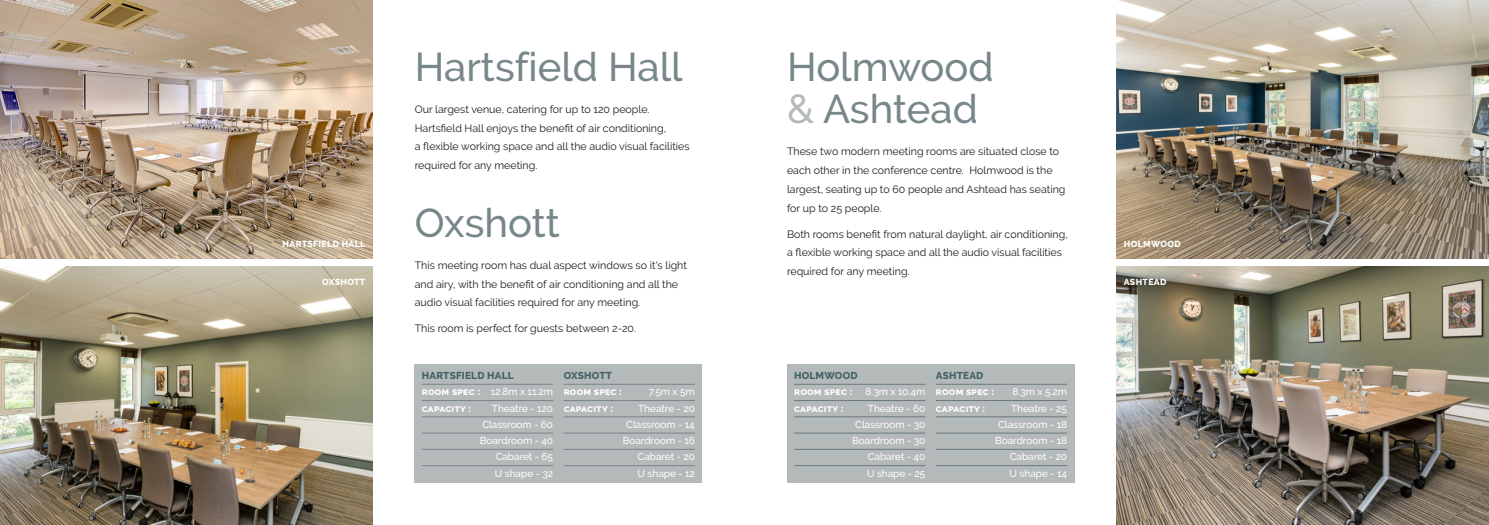
<style>
.page{position:relative;width:1489px;height:525px;background:#fff}
.page>*{position:absolute;margin:0;border:0;box-sizing:border-box;transform-origin:0 0}
.t1{font:500 40px/42.5px "Raleway";color:#77878a}
.t2{font:10.62px/18.8px "Raleway";color:#1d1d1b}
.t3{font:500 10px/16.2px "Raleway";letter-spacing:-.005em;color:#fff;text-align:right}
.t4{font:800 10px/16.2px "Raleway";letter-spacing:.02em;color:#fff}
.t5{font:800 10px "Raleway";letter-spacing:.02em;color:#446365}
.t6{font:800 8.75px "Raleway";letter-spacing:.04em;color:#fff}
.s1{color:#446365}
.s2{font-weight:500}
.s3{color:#b4b9ba}
</style>
<div class="page">
<img style="left:0;top:266px;width:372px;height:258px">
<img style="left:1116px;top:266px;width:372px;height:258px">
<img style="left:1116px;top:0;width:372px;height:259px">
<img style="left:0;top:0;width:372px;height:259px">
<div style="left:415px;top:363px;width:287px;height:119px;background:#b4b9ba"></div>
<hr style="left:422px;top:384px;width:131px;height:1px;background:#77878a">
<hr style="left:422px;top:400px;width:131px;height:1px;background:#77878a">
<hr style="left:422px;top:416px;width:131px;height:1px;background:#77878a">
<hr style="left:422px;top:432px;width:131px;height:1px;background:#77878a">
<hr style="left:422px;top:449px;width:131px;height:1px;background:#77878a">
<hr style="left:422px;top:465px;width:131px;height:1px;background:#77878a">
<hr style="left:563px;top:384px;width:131px;height:1px;background:#77878a">
<hr style="left:563px;top:400px;width:131px;height:1px;background:#77878a">
<hr style="left:563px;top:416px;width:131px;height:1px;background:#77878a">
<hr style="left:563px;top:432px;width:131px;height:1px;background:#77878a">
<hr style="left:563px;top:449px;width:131px;height:1px;background:#77878a">
<hr style="left:563px;top:465px;width:131px;height:1px;background:#77878a">
<div style="left:787px;top:363px;width:287px;height:119px;background:#b4b9ba"></div>
<hr style="left:794px;top:384px;width:131px;height:1px;background:#687b7d">
<hr style="left:794px;top:400px;width:131px;height:1px;background:#687b7d">
<hr style="left:794px;top:416px;width:131px;height:1px;background:#687b7d">
<hr style="left:794px;top:432px;width:131px;height:1px;background:#687b7d">
<hr style="left:794px;top:449px;width:131px;height:1px;background:#687b7d">
<hr style="left:794px;top:465px;width:131px;height:1px;background:#687b7d">
<hr style="left:935px;top:384px;width:132px;height:1px;background:#687b7d">
<hr style="left:935px;top:400px;width:132px;height:1px;background:#687b7d">
<hr style="left:935px;top:416px;width:132px;height:1px;background:#687b7d">
<hr style="left:935px;top:432px;width:132px;height:1px;background:#687b7d">
<hr style="left:935px;top:449px;width:132px;height:1px;background:#687b7d">
<hr style="left:935px;top:465px;width:132px;height:1px;background:#687b7d">
<p class="t6" style="left:282px;top:238px;width:84px">HARTSFIELD HALL</p>
<p class="t6" style="left:322px;top:276px;width:45px">OXSHOTT</p>
<h1 class="t1" style="left:415px;top:45px;width:269px">Hartsfield Hall</h1>
<p class="t2" style="left:415px;top:100px;width:276px">Our largest venue, catering for up to 120 people.<br>Hartsfield Hall enjoys the benefit of air conditioning,<br>a flexible working space and all the audio visual facilities required for any meeting.</p>
<h1 class="t1" style="left:415px;top:201px;width:147px">Oxshott</h1>
<p class="t2" style="left:415px;top:256px;width:274px">This meeting room has dual aspect windows so it's light and airy, with the benefit of air conditioning and all the audio visual facilities required for any meeting.</p>
<p class="t2" style="left:415px;top:319px;width:223px">This room is perfect for guests between 2-20.</p>
<p class="t4" style="left:422px;top:367px;width:133px"><span class="s1">HARTSFIELD HALL<br></span>room spec : <span class="s2">12.8m x 11.2m </span>capacity :</p>
<p class="t3" style="left:480px;top:399px;width:75px">Theatre - 120<br>Classroom - 60<br>Boardroom - 40<br>Cabaret - 65<br>U shape - 32</p>
<p class="t5" style="left:563px;top:369px;width:50px">OXSHOTT</p>
<p class="t4" style="left:563px;top:383px;width:60px">room spec :</p>
<p class="t3" style="left:649px;top:383px;width:47px">7.5m x 5m</p>
<p class="t4" style="left:563px;top:400px;width:51px">capacity :</p>
<p class="t3" style="left:622px;top:399px;width:74px">Theatre - 20<br>Classroom - 14<br>Boardroom - 16<br>Cabaret - 20<br>U shape - 12</p>
<h1 class="t1" style="left:787px;top:45px;width:208px">Holmwood <span class="s3">&amp;</span> Ashtead</h1>
<p class="t2" style="left:787px;top:142px;width:280px">These two modern meeting rooms are situated close to each other in the conference centre. Holmwood is the largest, seating up to 60 people and Ashtead has seating for up to 25 people.</p>
<p class="t2" style="left:787px;top:224px;width:282px">Both rooms benefit from natural daylight, air conditioning, a flexible working space and all the audio visual facilities required for any meeting.</p>
<p class="t5" style="left:794px;top:369px;width:65px">HOLMWOOD</p>
<p class="t4" style="left:794px;top:383px;width:60px">room spec :</p>
<p class="t3" style="left:865px;top:383px;width:61px">8.3m x 10.4m</p>
<p class="t4" style="left:794px;top:400px;width:51px">capacity :</p>
<p class="t3" style="left:852px;top:399px;width:74px">Theatre - 60<br>Classroom - 30<br>Boardroom - 30<br>Cabaret - 40<br>U shape - 25</p>
<p class="t5" style="left:935px;top:369px;width:49px">ASHTEAD</p>
<p class="t4" style="left:935px;top:383px;width:60px">room spec :</p>
<p class="t3" style="left:1012px;top:383px;width:56px">8.3m x 5.2m</p>
<p class="t4" style="left:935px;top:400px;width:51px">capacity :</p>
<p class="t3" style="left:995px;top:399px;width:73px">Theatre - 25<br>Classroom - 18<br>Boardroom - 18<br>Cabaret - 20<br>U shape - 14</p>
<p class="t6" style="left:1123px;top:238px;width:58px">HOLMWOOD</p>
<p class="t6" style="left:1123px;top:276px;width:44px">ASHTEAD</p>
</div>
